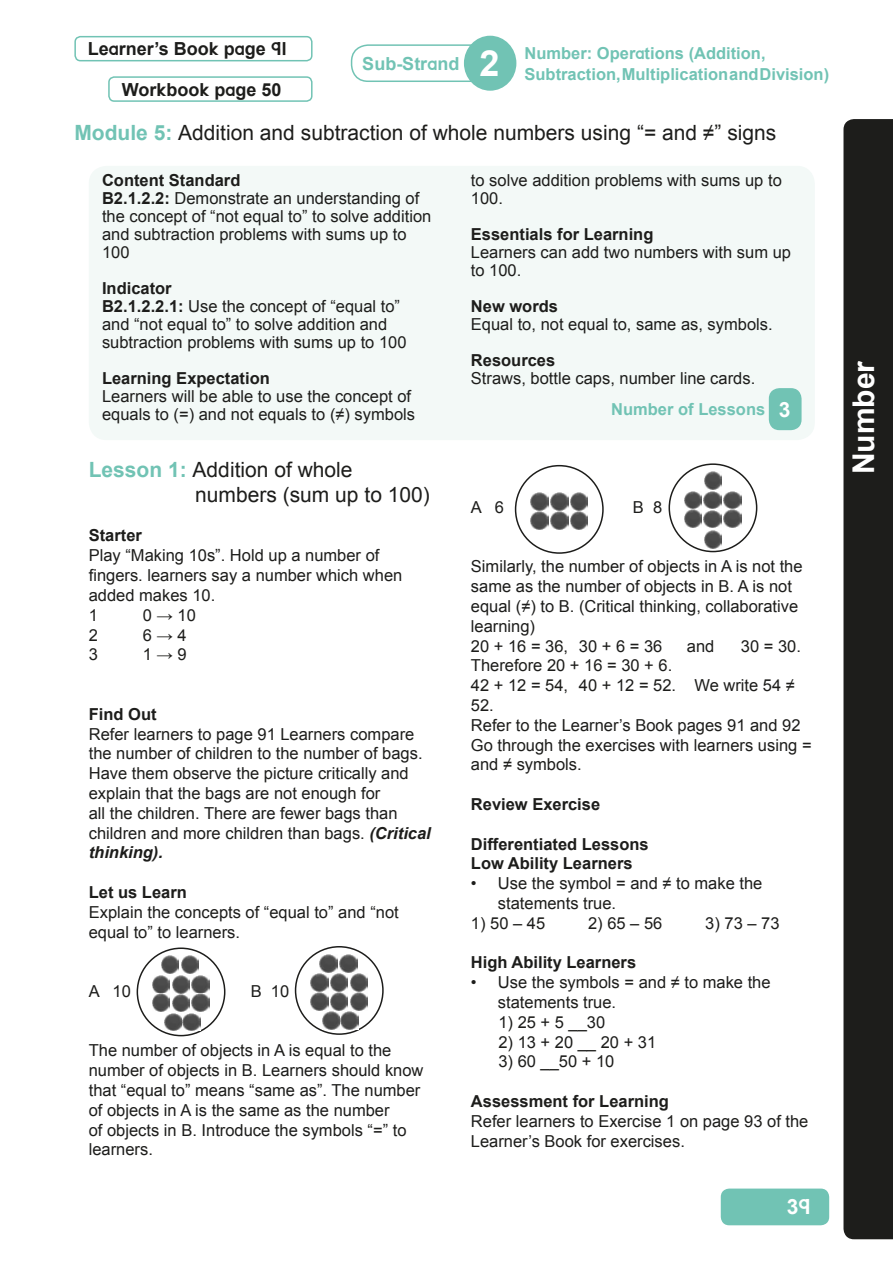
<style>
.page{position:relative;width:893px;height:1263px;background:#fff}
.page>*{position:absolute;margin:0;border:0;box-sizing:border-box;transform-origin:0 0}
.t1{font:700 30px "Preschool";color:#fff}
.t2{font:21px/25.2px "Arial";color:#1d1d1b}
.t3{font:700 21px "Preschool";color:#fff}
.t4{font:700 18px "Preschool";color:#1d1d1b}
.t5{font:700 18px "Preschool";color:#71c3b4}
.t6{font:16.5px/19.8px "Arial";color:#1d1d1b}
.t7{font:700 16.5px/19.8px "Arial";color:#1d1d1b}
.t8{font:700 16.5px "Arial";color:#71c3b4}
.t9{font:700 16.5px "Preschool";color:#71c3b4}
.s1{font-weight:700;color:#71c3b4}
.s2{font-size:36px;color:#fff}
.s3{font-family:"Arial"}
.s4{font-weight:700}
.s5{font-weight:700;font-style:italic}
.s6{font-size:21px;color:#fff}
</style>
<div class="page">
<div style="left:843px;top:119px;width:50px;height:1120px;background:#1d1d1b"></div>
<div style="left:89px;top:166px;width:726px;height:274px;background:#f3f9f7;border-radius:18px"></div>
<div style="left:721px;top:1188px;width:108px;height:37px;background:#71c3b4;border-radius:9px"></div>
<div style="left:351px;top:44px;width:158px;height:38px;border:2px solid #71c3b4;border-radius:16px"></div>
<div style="left:464px;top:36px;width:52px;height:55px;background:#71c3b4;border-radius:50%"></div>
<div style="left:74px;top:36px;width:239px;height:25px;border:2px solid #71c3b4;border-radius:5px"></div>
<div style="left:108px;top:76px;width:205px;height:26px;border:2px solid #71c3b4;border-radius:5px"></div>
<div style="left:769px;top:388px;width:32px;height:42px;background:#71c3b4;border-radius:11px"></div>
<div style="left:137px;top:947px;width:88px;height:89px;border:2px solid #1d1d1b;border-radius:50%"></div>
<img style="left:181px;top:956px;width:18px;height:17px">
<img style="left:161px;top:956px;width:18px;height:17px">
<img style="left:172px;top:975px;width:18px;height:37px">
<img style="left:152px;top:975px;width:18px;height:37px">
<img style="left:192px;top:975px;width:18px;height:36px">
<img style="left:152px;top:994px;width:18px;height:17px">
<img style="left:165px;top:1013px;width:35px;height:18px">
<div style="left:295px;top:946px;width:89px;height:89px;border:2px solid #1d1d1b;border-radius:50%"></div>
<img style="left:339px;top:954px;width:18px;height:18px">
<img style="left:319px;top:954px;width:18px;height:18px">
<img style="left:330px;top:974px;width:18px;height:17px">
<img style="left:310px;top:974px;width:18px;height:19px">
<img style="left:350px;top:974px;width:18px;height:36px">
<img style="left:310px;top:993px;width:18px;height:17px">
<img style="left:330px;top:993px;width:18px;height:17px">
<img style="left:323px;top:1011px;width:35px;height:18px">
<div style="left:515px;top:465px;width:89px;height:89px;border:2px solid #1d1d1b;border-radius:50%"></div>
<img style="left:550px;top:493px;width:18px;height:17px">
<img style="left:530px;top:493px;width:18px;height:19px">
<img style="left:570px;top:493px;width:18px;height:36px">
<img style="left:530px;top:512px;width:18px;height:17px">
<img style="left:550px;top:512px;width:18px;height:17px">
<div style="left:668px;top:463px;width:89px;height:89px;border:2px solid #1d1d1b;border-radius:50%"></div>
<img style="left:704px;top:471px;width:18px;height:18px">
<img style="left:704px;top:491px;width:18px;height:37px">
<img style="left:684px;top:491px;width:18px;height:37px">
<img style="left:724px;top:491px;width:18px;height:36px">
<img style="left:684px;top:510px;width:18px;height:17px">
<img style="left:704px;top:530px;width:18px;height:18px">
<p class="t4" style="left:88px;top:37px;width:201px">Learner’s Book page 91</p>
<p class="t4" style="left:122px;top:77px;width:161px">Workbook page 50</p>
<p class="t2" style="left:74px;top:120px;width:703px"><span class="s1">Module 5:</span> Addition and subtraction of whole numbers using “= and ≠” signs</p>
<p class="t5" style="left:362px;top:52px;width:139px">Sub-Strand <span class="s2">2</span></p>
<p class="t9" style="left:524px;top:42px;width:243px">Number: Operations <span class="s3">(Addition,</span></p>
<p class="t8" style="left:524px;top:63px;width:306px">Subtraction, Multiplication and Division)</p>
<p class="t6" style="left:102px;top:171px;width:331px;line-height:18px"><span class="s4">Content Standard<br>B2.1.2.2:</span> Demonstrate an understanding of the concept of “not equal to” to solve addition and subtraction problems with sums up to<br>100</p>
<p class="t6" style="left:102px;top:279px;width:306px;line-height:18px"><span class="s4">Indicator<br>B2.1.2.2.1:</span> Use the concept of “equal to” and “not equal to” to solve addition and subtraction problems with sums up to 100</p>
<p class="t7" style="left:102px;top:369px;width:169px">Learning Expectation</p>
<p class="t6" style="left:102px;top:387px;width:315px;line-height:18px">Learners will be able to use the concept of equals to (=) and not equals to (≠) symbols</p>
<p class="t2" style="left:195px;top:457px;width:236px;text-indent:-106px"><span class="s1">Lesson 1:</span> Addition of whole numbers (sum up to 100)</p>
<p class="t7" style="left:89px;top:526px;width:55px">Starter</p>
<p class="t6" style="left:89px;top:546px;width:315px">Play “Making 10s”. Hold up a number of fingers. learners say a number which when added makes 10.<br>1</p>
<p class="t6" style="left:143px;top:605px;width:55px">0 → 10</p>
<p class="t6" style="left:89px;top:625px;width:11px">2</p>
<p class="t6" style="left:143px;top:625px;width:46px">6 → 4</p>
<p class="t6" style="left:89px;top:645px;width:11px">3</p>
<p class="t6" style="left:143px;top:645px;width:46px">1 → 9</p>
<p class="t7" style="left:89px;top:704px;width:69px">Find Out</p>
<p class="t6" style="left:89px;top:724px;width:344px">Refer learners to page 91 Learners compare the number of children to the number of bags.<br>Have them observe the picture critically and explain that the bags are not enough for<br>all the children. There are fewer bags than children and more children than bags. <span class="s5">(Critical thinking).</span></p>
<p class="t7" style="left:89px;top:883px;width:100px">Let us Learn</p>
<p class="t6" style="left:89px;top:902px;width:312px">Explain the concepts of “equal to” and “not equal to” to learners.</p>
<p class="t6" style="left:89px;top:981px;width:44px">A 10</p>
<p class="t6" style="left:251px;top:981px;width:40px">B 10</p>
<p class="t6" style="left:89px;top:1041px;width:336px">The number of objects in A is equal to the number of objects in B. Learners should know that “equal to” means “same as”. The number of objects in A is the same as the number<br>of objects in B. Introduce the symbols “=” to learners.</p>
<p class="t6" style="left:471px;top:171px;width:312px;line-height:18px">to solve addition problems with sums up to<br>100.</p>
<p class="t7" style="left:471px;top:225px;width:184px">Essentials for Learning</p>
<p class="t6" style="left:471px;top:243px;width:322px;line-height:18px">Learners can add two numbers with sum up to 100.</p>
<p class="t7" style="left:471px;top:297px;width:89px">New words</p>
<p class="t6" style="left:471px;top:315px;width:303px">Equal to, not equal to, same as, symbols.</p>
<p class="t7" style="left:471px;top:351px;width:86px">Resources</p>
<p class="t6" style="left:471px;top:369px;width:286px">Straws, bottle caps, number line cards.</p>
<p class="t8" style="left:611px;top:398px;width:181px">Number of Lessons <span class="s6">3</span></p>
<p class="t6" style="left:471px;top:497px;width:35px">A 6</p>
<p class="t6" style="left:633px;top:497px;width:31px">B 8</p>
<p class="t6" style="left:471px;top:557px;width:333px">Similarly, the number of objects in A is not the same as the number of objects in B. A is not equal (≠) to B. (Critical thinking, collaborative learning)<br>20 + 16 = 36, 30 + 6 = 36</p>
<p class="t6" style="left:687px;top:636px;width:29px">and</p>
<p class="t6" style="left:741px;top:636px;width:62px">30 = 30.</p>
<p class="t6" style="left:471px;top:656px;width:342px">Therefore 20 + 16 = 30 + 6.<br>42 + 12 = 54, 40 + 12 = 52. We write 54 ≠<br>52.<br>Refer to the Learner’s Book pages 91 and 92<br>Go through the exercises with learners using = and ≠ symbols.</p>
<p class="t7" style="left:471px;top:795px;width:131px">Review Exercise</p>
<p class="t7" style="left:471px;top:834px;width:179px">Differentiated Lessons<br>Low Ability Learners</p>
<p class="t6" style="left:498px;top:874px;width:266px;text-indent:-27px">• Use the symbol = and ≠ to make the statements true.</p>
<p class="t6" style="left:471px;top:913px;width:76px">1) 50 – 45</p>
<p class="t6" style="left:588px;top:913px;width:76px">2) 65 – 56</p>
<p class="t6" style="left:705px;top:913px;width:76px">3) 73 – 73</p>
<p class="t7" style="left:471px;top:953px;width:167px">High Ability Learners</p>
<p class="t6" style="left:498px;top:973px;width:274px;text-indent:-27px">• Use the symbols = and ≠ to make the statements true.</p>
<p class="t6" style="left:498px;top:1012px;width:108px">1) 25 + 5 __30</p>
<p class="t6" style="left:498px;top:1032px;width:159px">2) 13 + 20 __ 20 + 31</p>
<p class="t6" style="left:498px;top:1052px;width:118px">3) 60 __50 + 10</p>
<p class="t7" style="left:471px;top:1092px;width:200px">Assessment for Learning</p>
<p class="t6" style="left:471px;top:1111px;width:339px">Refer learners to Exercise 1 on page 93 of the<br>Learner’s Book for exercises.</p>
<p class="t3" style="left:787px;top:1193px;width:25px">39</p>
<h1 class="t1" style="left:844px;top:474px;width:115px;rotate:-90deg">Number</h1>
</div>
